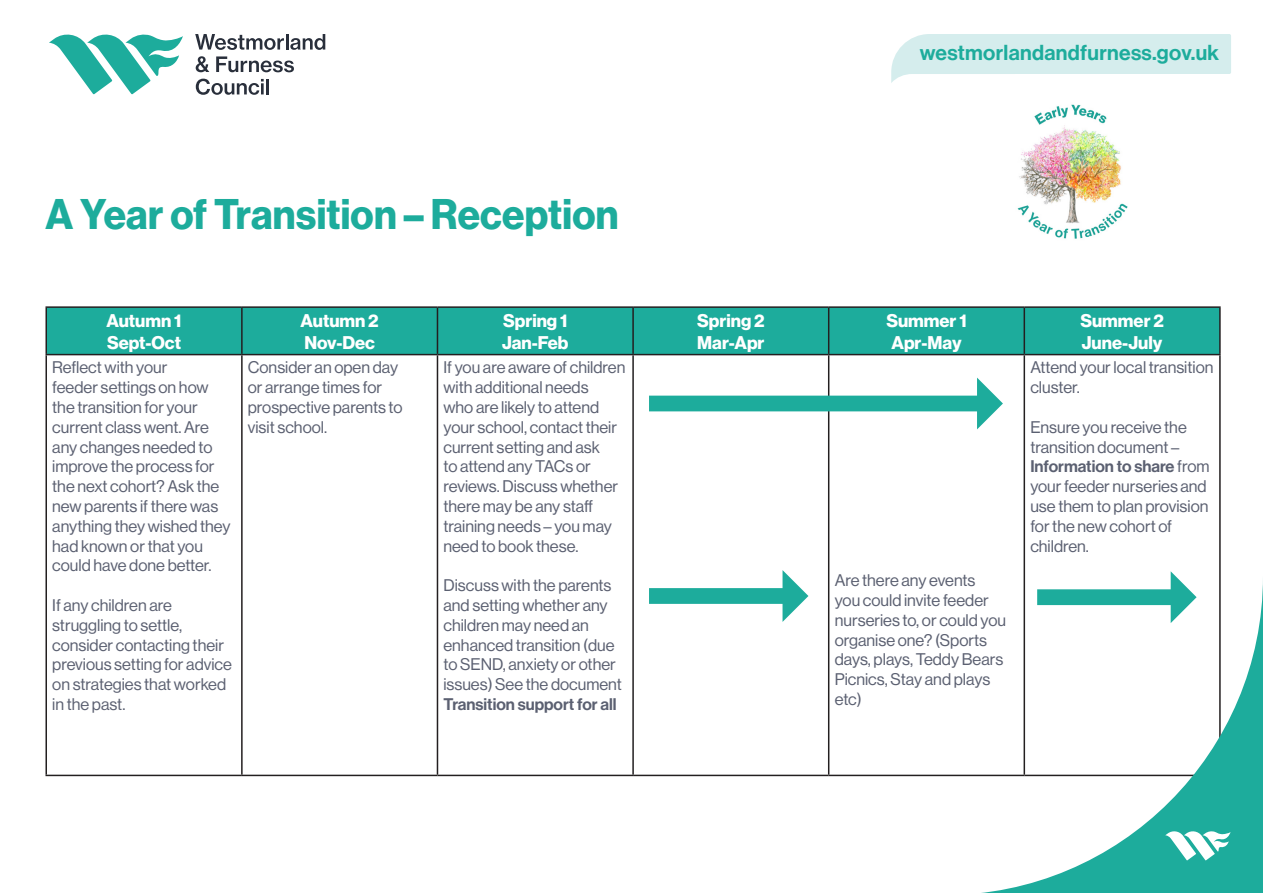
<style>
.page{position:relative;width:1263px;height:893px;background:#fff}
.page>*{position:absolute;margin:0;border:0;box-sizing:border-box;transform-origin:0 0}
.t1{font:42px "N Haas Grotesk DS Pro 75 Bd";letter-spacing:.005em;color:#1dac9c;scale:.95 1}
.t2{font:21.3px "N Haas Grotesk DS Pro 65 Md";letter-spacing:.015em;color:#1dac9c}
.t3{font:18px "N Haas Grotesk DS Pro 75 Bd";color:#fff}
.t4{font:16.5px/19.8px "N Haas Grotesk DS Pro 55 Rg";color:#5b6071}
.s1{font-family:"N Haas Grotesk DS Pro 65 Md"}
</style>
<div class="page">
<div style="left:47px;top:308px;width:1172px;height:46px;background:#1dac9c"></div>
<hr style="left:45px;top:306px;width:197px;height:2px;background:#231f20">
<hr style="left:45px;top:308px;width:2px;height:46px;background:#231f20">
<hr style="left:242px;top:306px;width:195px;height:2px;background:#231f20">
<hr style="left:241px;top:308px;width:2px;height:46px;background:#231f20">
<hr style="left:437px;top:306px;width:196px;height:2px;background:#231f20">
<hr style="left:437px;top:308px;width:1px;height:46px;background:#231f20">
<hr style="left:633px;top:306px;width:196px;height:2px;background:#231f20">
<hr style="left:632px;top:308px;width:2px;height:46px;background:#231f20">
<hr style="left:829px;top:306px;width:195px;height:2px;background:#231f20">
<hr style="left:828px;top:308px;width:1px;height:46px;background:#231f20">
<hr style="left:1024px;top:306px;width:197px;height:2px;background:#231f20">
<hr style="left:1023px;top:308px;width:2px;height:46px;background:#231f20">
<hr style="left:1219px;top:308px;width:2px;height:46px;background:#231f20">
<hr style="left:45px;top:354px;width:197px;height:1px;background:#231f20">
<hr style="left:45px;top:355px;width:2px;height:420px;background:#231f20">
<hr style="left:242px;top:354px;width:195px;height:1px;background:#231f20">
<hr style="left:241px;top:355px;width:2px;height:420px;background:#231f20">
<hr style="left:437px;top:354px;width:196px;height:1px;background:#231f20">
<hr style="left:437px;top:355px;width:1px;height:420px;background:#231f20">
<hr style="left:633px;top:354px;width:196px;height:1px;background:#231f20">
<hr style="left:632px;top:355px;width:2px;height:420px;background:#231f20">
<hr style="left:829px;top:354px;width:195px;height:1px;background:#231f20">
<hr style="left:828px;top:355px;width:1px;height:420px;background:#231f20">
<hr style="left:1024px;top:354px;width:197px;height:1px;background:#231f20">
<hr style="left:1023px;top:355px;width:2px;height:420px;background:#231f20">
<hr style="left:1219px;top:355px;width:2px;height:420px;background:#231f20">
<hr style="left:45px;top:775px;width:197px;height:1px;background:#231f20">
<hr style="left:242px;top:775px;width:195px;height:1px;background:#231f20">
<hr style="left:437px;top:775px;width:196px;height:1px;background:#231f20">
<hr style="left:633px;top:775px;width:196px;height:1px;background:#231f20">
<hr style="left:829px;top:775px;width:195px;height:1px;background:#231f20">
<div style="left:649px;top:396px;width:341px;height:15px;background:#1dac9c"></div>
<svg style="left:977px;top:378px;width:26px;height:51px"></svg>
<div style="left:649px;top:588px;width:146px;height:16px;background:#1dac9c"></div>
<svg style="left:782px;top:570px;width:26px;height:52px"></svg>
<svg style="left:1171px;top:571px;width:5px;height:5px"></svg>
<svg style="left:49px;top:34px;width:134px;height:60px"></svg>
<svg style="left:195px;top:34px;width:130px;height:16px"></svg>
<svg style="left:196px;top:56px;width:13px;height:16px"></svg>
<svg style="left:216px;top:56px;width:78px;height:16px"></svg>
<svg style="left:196px;top:79px;width:68px;height:16px"></svg>
<hr style="left:266px;top:79px;width:3px;height:15px;background:#292f3b">
<svg style="left:891px;top:34px;width:340px;height:49px"></svg>
<svg style="left:944px;top:576px;width:319px;height:317px"></svg>
<svg style="left:1165px;top:830px;width:65px;height:30px"></svg>
<img style="left:1017px;top:104px;width:111px;height:135px">
<p class="t2" style="left:920px;top:41px;width:301px">westmorlandandfurness.gov.uk</p>
<p class="t1" style="left:45px;top:190px;width:605px">A Year of Transition – Reception</p>
<p class="t3" style="left:107px;top:310px;width:76px">Autumn 1</p>
<p class="t3" style="left:107px;top:332px;width:75px">Sept-Oct</p>
<p class="t3" style="left:301px;top:310px;width:80px">Autumn 2</p>
<p class="t3" style="left:304px;top:332px;width:72px">Nov-Dec</p>
<p class="t3" style="left:503px;top:310px;width:66px">Spring 1</p>
<p class="t3" style="left:502px;top:332px;width:68px">Jan-Feb</p>
<p class="t3" style="left:697px;top:310px;width:69px">Spring 2</p>
<p class="t3" style="left:697px;top:332px;width:69px">Mar-Apr</p>
<p class="t3" style="left:886px;top:310px;width:82px">Summer 1</p>
<p class="t3" style="left:891px;top:332px;width:72px">Apr-May</p>
<p class="t3" style="left:1080px;top:310px;width:85px">Summer 2</p>
<p class="t3" style="left:1082px;top:332px;width:82px">June-July</p>
<p class="t4" style="left:52px;top:358px;width:180px">Reflect with your<br>feeder settings on how the transition for your current class went. Are any changes needed to improve the process for the next cohort? Ask the new parents if there was anything they wished they had known or that you could have done better.</p>
<p class="t4" style="left:52px;top:595px;width:181px">If any children are struggling to settle, consider contacting their previous setting for advice on strategies that worked in the past.</p>
<p class="t4" style="left:248px;top:358px;width:156px">Consider an open day or arrange times for prospective parents to visit school.</p>
<p class="t4" style="left:443px;top:358px;width:183px">If you are aware of children with additional needs<br>who are likely to attend your school, contact their current setting and ask<br>to attend any TACs or reviews. Discuss whether there may be any staff training needs – you may need to book these.</p>
<p class="t4" style="left:443px;top:576px;width:180px">Discuss with the parents and setting whether any children may need an enhanced transition (due to SEND, anxiety or other issues) See the document<br><span class="s1">Transition support for all</span></p>
<p class="t4" style="left:835px;top:570px;width:173px">Are there any events<br>you could invite feeder nurseries to, or could you organise one? (Sports days, plays, Teddy Bears<br>Picnics, Stay and plays etc)</p>
<p class="t4" style="left:1030px;top:358px;width:185px">Attend your local transition cluster.</p>
<p class="t4" style="left:1030px;top:417px;width:181px">Ensure you receive the transition document –<br><span class="s1">Information to share</span> from your feeder nurseries and use them to plan provision for the new cohort of children.</p>
</div>
